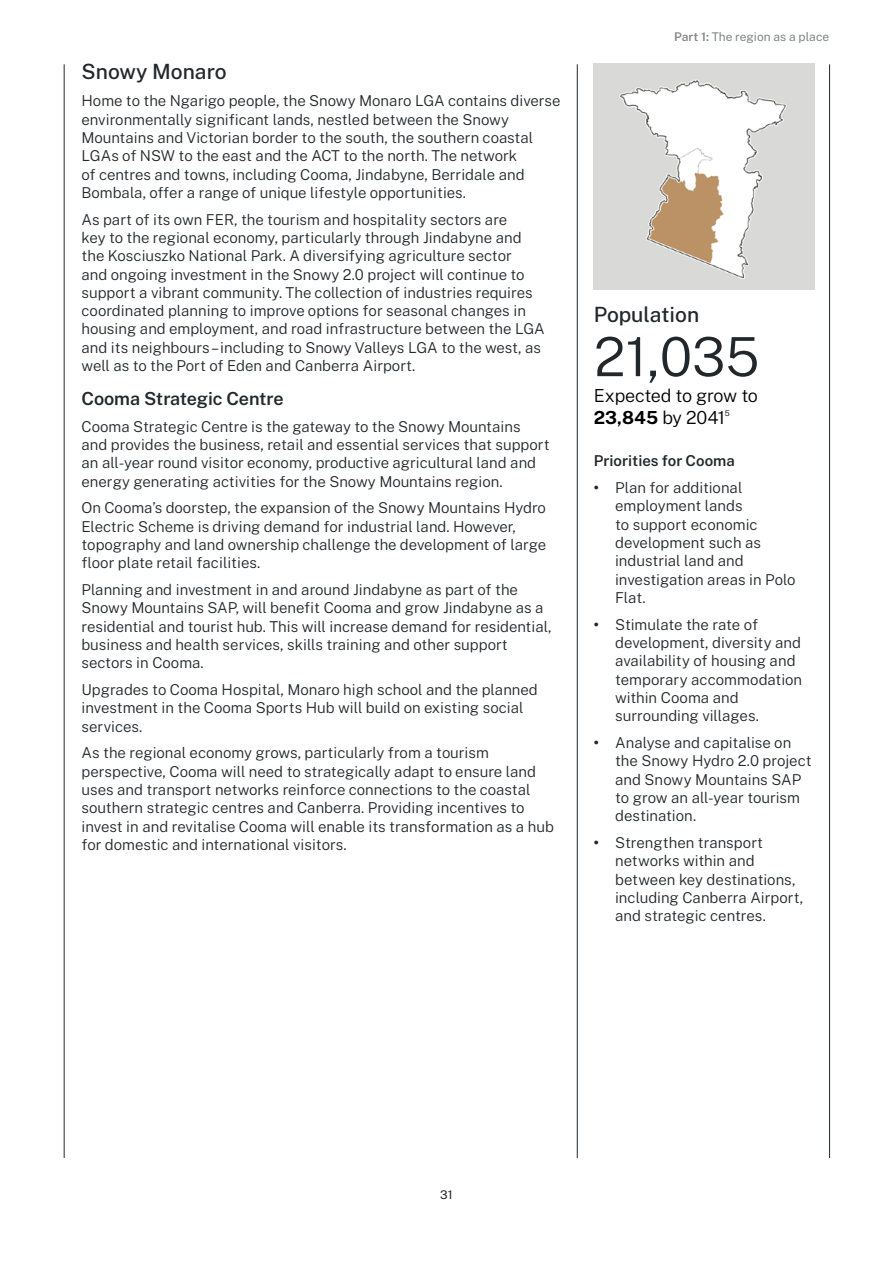
<style>
.page{position:relative;width:893px;height:1263px;background:#fff}
.page>*{position:absolute;margin:0;border:0;box-sizing:border-box;transform-origin:0 0}
._02_B_Infographic_da{font:300 54px "Public Sans";color:#22272b}
.Heading_3__H3{font:500 21px "Public Sans";color:#22272b}
._01_A_Infographic_he{font:500 21px "Public Sans";color:#22272b}
._02_A_Infographic_te{font:300 18px/21.6px "Public Sans";letter-spacing:-.02em;color:#000}
.Heading_4__H4{font:600 18px "Public Sans";letter-spacing:-.005em;color:#22272b}
.Body{font:300 15px/18.3px "Public Sans";color:#22272b}
.Level_1_bullet{font:300 15px/18.3px "Public Sans";color:#22272b}
.Body-2{font:600 15px "Public Sans";color:#22272b}
.t1{font:12px "Public Sans";color:#808587}
.t2{font:12px "Public Sans";color:#22272b}
._02_A_Infographic_te-2{font:300 7.8px "Public Sans";color:#000}
.s1{font-weight:600}
.s2{font-weight:700}
</style>
<div class="page">
<img style="left:593px;top:64px;width:221px;height:225px">
<hr style="left:64px;top:64px;width:1px;height:1094px;background:#22272b">
<hr style="left:577px;top:64px;width:1px;height:1094px;background:#22272b">
<hr style="left:829px;top:64px;width:1px;height:1094px;background:#22272b">
<h3 class="Heading_3__H3" style="left:82px;top:57px;width:147px">Snowy Monaro</h3>
<p class="Body" style="left:82px;top:91px;width:481px">Home to the Ngarigo people, the Snowy Monaro LGA contains diverse environmentally significant lands, nestled between the Snowy Mountains and Victorian border to the south, the southern coastal LGAs of NSW to the east and the ACT to the north. The network<br>of centres and towns, including Cooma, Jindabyne, Berridale and Bombala, offer a range of unique lifestyle opportunities.</p>
<p class="Body" style="left:82px;top:209px;width:465px">As part of its own FER, the tourism and hospitality sectors are<br>key to the regional economy, particularly through Jindabyne and the Kosciuszko National Park. A diversifying agriculture sector<br>and ongoing investment in the Snowy 2.0 project will continue to support a vibrant community. The collection of industries requires coordinated planning to improve options for seasonal changes in housing and employment, and road infrastructure between the LGA and its neighbours – including to Snowy Valleys LGA to the west, as well as to the Port of Eden and Canberra Airport.</p>
<h4 class="Heading_4__H4" style="left:82px;top:385px;width:203px">Cooma Strategic Centre</h4>
<p class="Body" style="left:82px;top:416px;width:470px">Cooma Strategic Centre is the gateway to the Snowy Mountains and provides the business, retail and essential services that support an all-year round visitor economy, productive agricultural land and energy generating activities for the Snowy Mountains region.</p>
<p class="Body" style="left:82px;top:498px;width:466px">On Cooma’s doorstep, the expansion of the Snowy Mountains Hydro Electric Scheme is driving demand for industrial land. However, topography and land ownership challenge the development of large floor plate retail facilities.</p>
<p class="Body" style="left:82px;top:579px;width:472px">Planning and investment in and around Jindabyne as part of the Snowy Mountains SAP, will benefit Cooma and grow Jindabyne as a residential and tourist hub. This will increase demand for residential, business and health services, skills training and other support sectors in Cooma.</p>
<p class="Body" style="left:82px;top:679px;width:458px">Upgrades to Cooma Hospital, Monaro high school and the planned investment in the Cooma Sports Hub will build on existing social services.</p>
<p class="Body" style="left:82px;top:743px;width:474px">As the regional economy grows, particularly from a tourism perspective, Cooma will need to strategically adapt to ensure land uses and transport networks reinforce connections to the coastal southern strategic centres and Canberra. Providing incentives to invest in and revitalise Cooma will enable its transformation as a hub for domestic and international visitors.</p>
<p class="t1" style="left:674px;top:28px;width:157px"><span class="s1">Part 1:</span> The region as a place</p>
<p class="_01_A_Infographic_he" style="left:594px;top:299px;width:107px">Population</p>
<p class="_02_B_Infographic_da" style="left:594px;top:317px;width:167px">21,035</p>
<p class="_02_A_Infographic_te" style="left:594px;top:384px;width:166px">Expected to grow to<br><span class="s2">23,845</span> by 2041</p>
<p class="_02_A_Infographic_te-2" style="left:725px;top:408px;width:6px">5</p>
<p class="Body-2" style="left:594px;top:450px;width:142px">Priorities for Cooma</p>
<p class="Level_1_bullet" style="left:615px;top:478px;width:182px;text-indent:-21px"><span class="s2">•</span> Plan for additional employment lands<br>to support economic development such as industrial land and investigation areas in Polo<br>Flat.</p>
<p class="Level_1_bullet" style="left:615px;top:614px;width:189px;text-indent:-21px"><span class="s2">•</span> Stimulate the rate of development, diversity and availability of housing and temporary accommodation within Cooma and surrounding villages.</p>
<p class="Level_1_bullet" style="left:615px;top:732px;width:198px;text-indent:-21px"><span class="s2">•</span> Analyse and capitalise on the Snowy Hydro 2.0 project and Snowy Mountains SAP to grow an all-year tourism destination.</p>
<p class="Level_1_bullet" style="left:615px;top:833px;width:190px;text-indent:-21px"><span class="s2">•</span> Strengthen transport networks within and between key destinations, including Canberra Airport, and strategic centres.</p>
<p class="t2" style="left:440px;top:1186px;width:14px">31</p>
</div>
